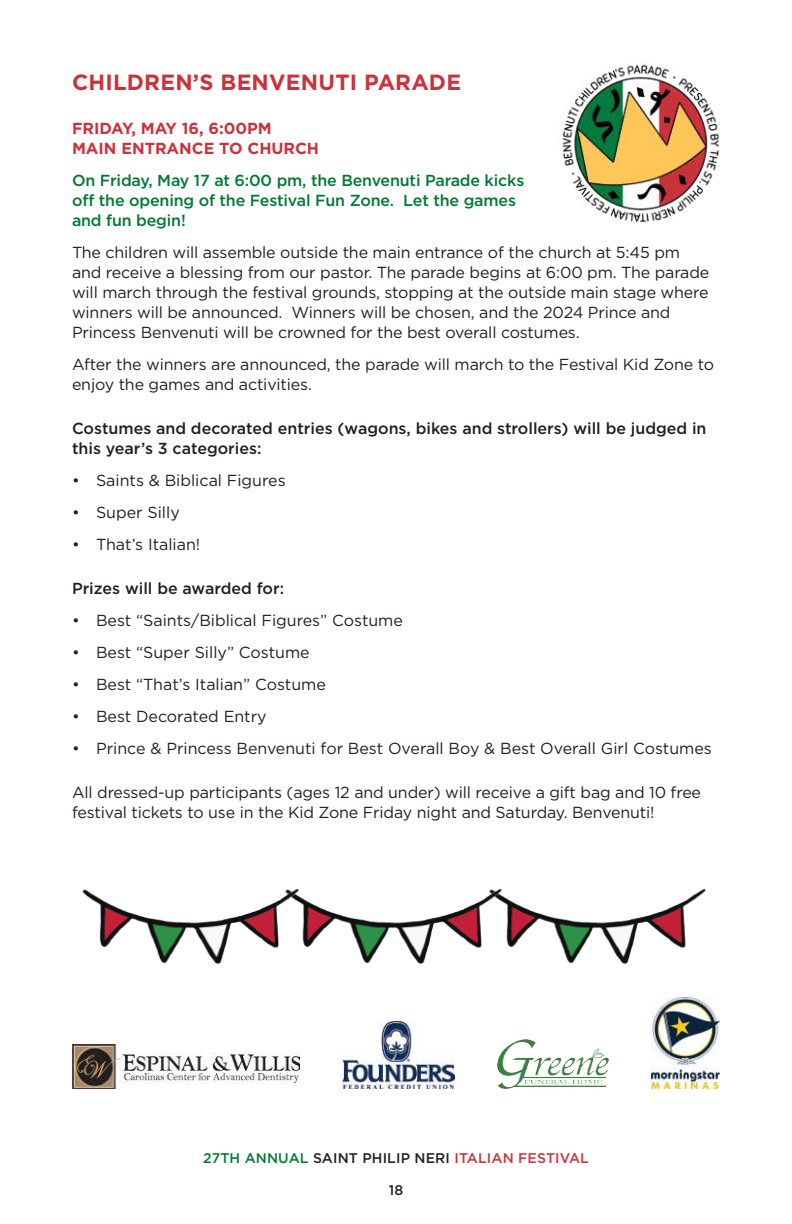
<style>
.page{position:relative;width:792px;height:1224px;background:#fff}
.page>*{position:absolute;margin:0;border:0;box-sizing:border-box;transform-origin:0 0}
.t1{font:700 22px "Gotham";letter-spacing:.01em;color:#cb333b}
.t2{font:16px/20px "Gotham";letter-spacing:-.01em;color:#241f1f}
.t3{font:500 16px/20px "Gotham";color:#241f1f}
.t4{font:500 16px/20px "Gotham";letter-spacing:-.01em;color:#007a33}
.t5{font:700 16px/20px "Gotham";color:#cb333b}
.t6{font:500 14px "Gotham";letter-spacing:.01em;color:#241f1f}
.s1{color:#007a33}
.s2{color:#cb333b}
</style>
<div class="page">
<img style="left:532px;top:888px;width:174px;height:76px">
<img style="left:329px;top:888px;width:203px;height:76px">
<img style="left:82px;top:888px;width:247px;height:76px">
<img style="left:560px;top:62px;width:160px;height:161px">
<img style="left:72px;top:1045px;width:227px;height:43px">
<img style="left:343px;top:1021px;width:111px;height:67px">
<img style="left:498px;top:1040px;width:110px;height:48px">
<img style="left:652px;top:997px;width:68px;height:91px">
<h1 class="t1" style="left:72px;top:67px;width:391px">CHILDREN’S BENVENUTI PARADE</h1>
<p class="t5" style="left:72px;top:118px;width:249px">FRIDAY, MAY 16, 6:00PM<br>MAIN ENTRANCE TO CHURCH</p>
<p class="t4" style="left:72px;top:170px;width:454px">On Friday, May 17 at 6:00 pm, the Benvenuti Parade kicks off the opening of the Festival Fun Zone. Let the games and fun begin!</p>
<p class="t2" style="left:72px;top:242px;width:639px">The children will assemble outside the main entrance of the church at 5:45 pm and receive a blessing from our pastor. The parade begins at 6:00 pm. The parade will march through the festival grounds, stopping at the outside main stage where winners will be announced. Winners will be chosen, and the 2024 Prince and Princess Benvenuti will be crowned for the best overall costumes.</p>
<p class="t2" style="left:72px;top:354px;width:644px">After the winners are announced, the parade will march to the Festival Kid Zone to enjoy the games and activities.</p>
<p class="t3" style="left:72px;top:418px;width:636px">Costumes and decorated entries (wagons, bikes and strollers) will be judged in this year’s 3 categories:</p>
<p class="t2" style="left:72px;top:470px;width:215px">• Saints &amp; Biblical Figures</p>
<p class="t2" style="left:72px;top:502px;width:109px">• Super Silly</p>
<p class="t2" style="left:72px;top:534px;width:130px">• That’s Italian!</p>
<p class="t3" style="left:72px;top:578px;width:214px">Prizes will be awarded for:</p>
<p class="t2" style="left:72px;top:610px;width:333px">• Best “Saints/Biblical Figures” Costume</p>
<p class="t2" style="left:72px;top:642px;width:239px">• Best “Super Silly” Costume</p>
<p class="t2" style="left:72px;top:674px;width:255px">• Best “That’s Italian” Costume</p>
<p class="t2" style="left:72px;top:706px;width:196px">• Best Decorated Entry</p>
<p class="t2" style="left:72px;top:738px;width:641px">• Prince &amp; Princess Benvenuti for Best Overall Boy &amp; Best Overall Girl Costumes</p>
<p class="t2" style="left:72px;top:782px;width:631px">All dressed-up participants (ages 12 and under) will receive a gift bag and 10 free festival tickets to use in the Kid Zone Friday night and Saturday. Benvenuti!</p>
<p class="t6" style="left:203px;top:1149px;width:387px"><span class="s1">27TH ANNUAL</span> SAINT PHILIP NERI <span class="s2">ITALIAN FESTIVAL</span></p>
<p class="t6" style="left:389px;top:1181px;width:16px">18</p>
</div>
